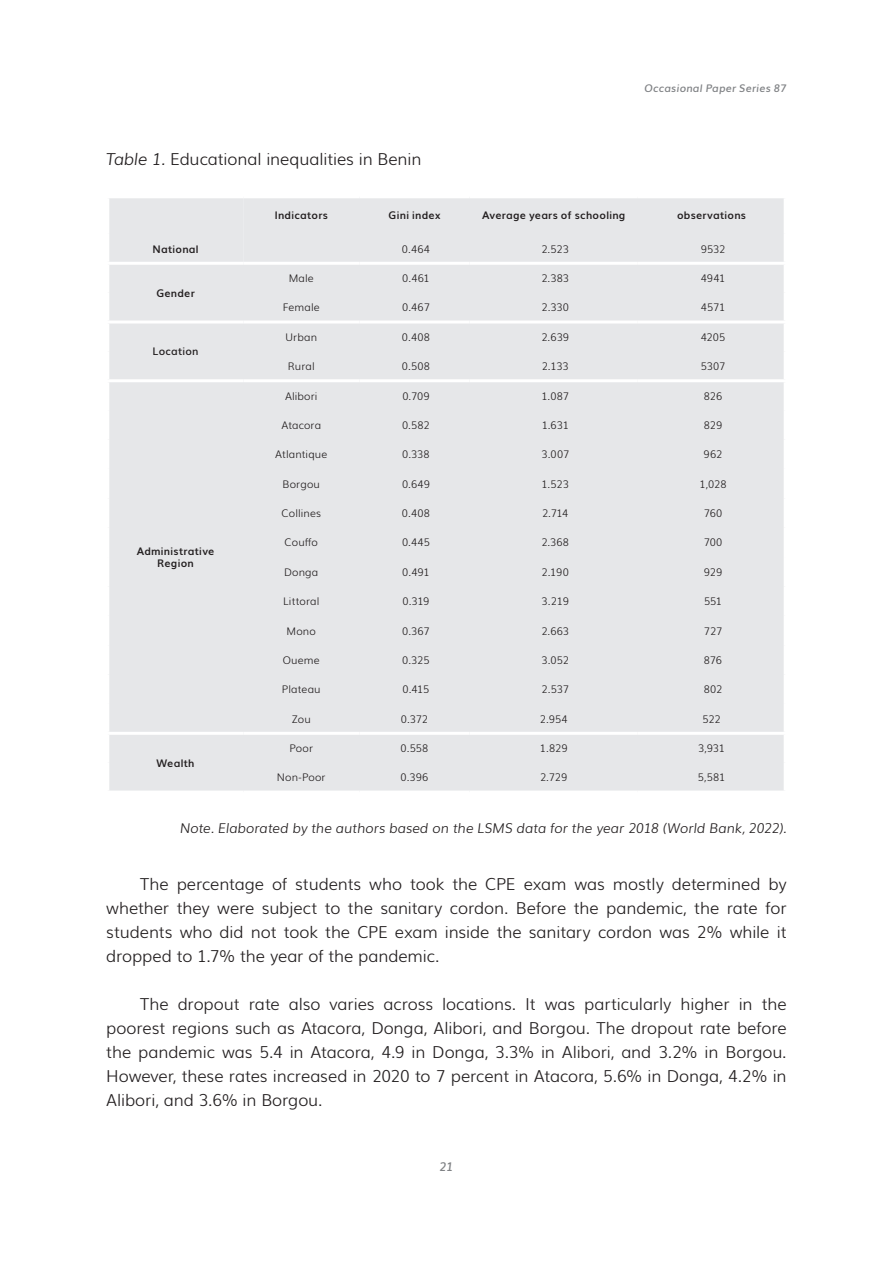
<style>
.page{position:relative;width:893px;height:1263px;background:#fff}
.page>*{position:absolute;margin:0;border:0;box-sizing:border-box;transform-origin:0 0}
.Cuerpo_Texto_Sangría{font:300 16.5px/24px "Muli";letter-spacing:-.01em;color:#231f20;text-align:justify}
.Cuerpo_de_Texto{font:300 16.5px "Muli";letter-spacing:-.01em;color:#231f20}
.Cuerpo_de_Texto_para{font:italic 300 13.5px "Muli";color:#231f20}
.t1{font:italic 600 12px "Muli";color:#808285}
.Cuerpo_Texto_Sin_jus{font:300 10.5px "Muli";letter-spacing:.005em;color:#231f20}
.Cuerpo_Texto_Centro{font:700 10.5px "Muli";letter-spacing:.03em;color:#231f20}
.Cuerpo_Texto_Sin_jus-2{font:700 10.5px/12px "Muli";letter-spacing:.03em;color:#231f20;text-align:center}
.t2{font:italic 600 10.5px "Muli";letter-spacing:.02em;color:#808285}
.Cuerpo_Texto_Sin_jus-3{font:600 10.5px "Muli";letter-spacing:.02em;color:#231f20}
.s1{font-style:italic}
</style>
<div class="page">
<div style="left:109px;top:198px;width:675px;height:592px;background:#e6e7e9"></div>
<div style="left:243px;top:198px;width:541px;height:64px;background:#e6e7e9"></div>
<hr style="left:106px;top:262px;width:137px;height:3px;background:#fff">
<hr style="left:243px;top:262px;width:116px;height:3px;background:#fff">
<hr style="left:359px;top:262px;width:111px;height:3px;background:#fff">
<hr style="left:470px;top:262px;width:168px;height:3px;background:#fff">
<hr style="left:638px;top:262px;width:149px;height:3px;background:#fff">
<hr style="left:106px;top:320px;width:137px;height:3px;background:#fff">
<hr style="left:243px;top:320px;width:116px;height:3px;background:#fff">
<hr style="left:359px;top:320px;width:111px;height:3px;background:#fff">
<hr style="left:470px;top:320px;width:168px;height:3px;background:#fff">
<hr style="left:638px;top:320px;width:149px;height:3px;background:#fff">
<hr style="left:106px;top:379px;width:137px;height:3px;background:#fff">
<hr style="left:243px;top:379px;width:116px;height:3px;background:#fff">
<hr style="left:359px;top:379px;width:111px;height:3px;background:#fff">
<hr style="left:470px;top:379px;width:168px;height:3px;background:#fff">
<hr style="left:638px;top:379px;width:149px;height:3px;background:#fff">
<hr style="left:106px;top:732px;width:137px;height:3px;background:#fff">
<hr style="left:243px;top:732px;width:116px;height:3px;background:#fff">
<hr style="left:359px;top:732px;width:111px;height:3px;background:#fff">
<hr style="left:470px;top:732px;width:168px;height:3px;background:#fff">
<hr style="left:638px;top:732px;width:149px;height:3px;background:#fff">
<p class="Cuerpo_de_Texto" style="left:106px;top:146px;width:317px"><span class="s1">Table 1.</span> Educational inequalities in Benin</p>
<p class="t2" style="left:644px;top:79px;width:144px">Occasional Paper Series 87</p>
<p class="Cuerpo_Texto_Centro" style="left:275px;top:207px;width:55px">Indicators</p>
<p class="Cuerpo_Texto_Centro" style="left:389px;top:207px;width:53px">Gini index</p>
<p class="Cuerpo_Texto_Centro" style="left:482px;top:207px;width:145px">Average years of schooling</p>
<p class="Cuerpo_Texto_Centro" style="left:677px;top:207px;width:71px">observations</p>
<p class="Cuerpo_Texto_Sin_jus-2" style="left:152px;top:242px;width:48px">National</p>
<p class="Cuerpo_Texto_Sin_jus" style="left:402px;top:240px;width:30px">0.464</p>
<p class="Cuerpo_Texto_Sin_jus" style="left:541px;top:240px;width:29px">2.523</p>
<p class="Cuerpo_Texto_Sin_jus" style="left:701px;top:240px;width:26px">9532</p>
<p class="Cuerpo_Texto_Sin_jus-2" style="left:156px;top:286px;width:40px">Gender</p>
<p class="Cuerpo_Texto_Sin_jus" style="left:289px;top:270px;width:27px">Male</p>
<p class="Cuerpo_Texto_Sin_jus" style="left:402px;top:270px;width:29px">0.461</p>
<p class="Cuerpo_Texto_Sin_jus" style="left:541px;top:270px;width:29px">2.383</p>
<p class="Cuerpo_Texto_Sin_jus" style="left:701px;top:270px;width:26px">4941</p>
<p class="Cuerpo_Texto_Sin_jus" style="left:283px;top:299px;width:39px">Female</p>
<p class="Cuerpo_Texto_Sin_jus" style="left:402px;top:299px;width:29px">0.467</p>
<p class="Cuerpo_Texto_Sin_jus" style="left:541px;top:299px;width:29px">2.330</p>
<p class="Cuerpo_Texto_Sin_jus" style="left:701px;top:299px;width:26px">4571</p>
<p class="Cuerpo_Texto_Sin_jus-3" style="left:153px;top:343px;width:47px">Location</p>
<p class="Cuerpo_Texto_Sin_jus-2" style="left:137px;top:545px;width:79px">Administrative<br>Region</p>
<p class="Cuerpo_Texto_Sin_jus" style="left:286px;top:329px;width:33px">Urban</p>
<p class="Cuerpo_Texto_Sin_jus" style="left:402px;top:329px;width:30px">0.408</p>
<p class="Cuerpo_Texto_Sin_jus" style="left:541px;top:329px;width:29px">2.639</p>
<p class="Cuerpo_Texto_Sin_jus" style="left:701px;top:329px;width:26px">4205</p>
<p class="Cuerpo_Texto_Sin_jus" style="left:288px;top:358px;width:28px">Rural</p>
<p class="Cuerpo_Texto_Sin_jus" style="left:402px;top:358px;width:30px">0.508</p>
<p class="Cuerpo_Texto_Sin_jus" style="left:542px;top:358px;width:28px">2.133</p>
<p class="Cuerpo_Texto_Sin_jus" style="left:701px;top:358px;width:26px">5307</p>
<p class="Cuerpo_Texto_Sin_jus" style="left:285px;top:387px;width:34px">Alibori</p>
<p class="Cuerpo_Texto_Sin_jus" style="left:402px;top:387px;width:29px">0.709</p>
<p class="Cuerpo_Texto_Sin_jus" style="left:541px;top:387px;width:29px">1.087</p>
<p class="Cuerpo_Texto_Sin_jus" style="left:704px;top:387px;width:20px">826</p>
<p class="Cuerpo_Texto_Sin_jus" style="left:281px;top:417px;width:41px">Atacora</p>
<p class="Cuerpo_Texto_Sin_jus" style="left:402px;top:417px;width:29px">0.582</p>
<p class="Cuerpo_Texto_Sin_jus" style="left:542px;top:417px;width:29px">1.631</p>
<p class="Cuerpo_Texto_Sin_jus" style="left:704px;top:417px;width:20px">829</p>
<p class="Cuerpo_Texto_Sin_jus" style="left:275px;top:446px;width:54px">Atlantique</p>
<p class="Cuerpo_Texto_Sin_jus" style="left:402px;top:446px;width:29px">0.338</p>
<p class="Cuerpo_Texto_Sin_jus" style="left:541px;top:446px;width:29px">3.007</p>
<p class="Cuerpo_Texto_Sin_jus" style="left:704px;top:446px;width:20px">962</p>
<p class="Cuerpo_Texto_Sin_jus" style="left:283px;top:475px;width:39px">Borgou</p>
<p class="Cuerpo_Texto_Sin_jus" style="left:402px;top:475px;width:29px">0.649</p>
<p class="Cuerpo_Texto_Sin_jus" style="left:541px;top:475px;width:29px">1.523</p>
<p class="Cuerpo_Texto_Sin_jus" style="left:700px;top:475px;width:28px">1,028</p>
<p class="Cuerpo_Texto_Sin_jus" style="left:282px;top:505px;width:41px">Collines</p>
<p class="Cuerpo_Texto_Sin_jus" style="left:402px;top:505px;width:30px">0.408</p>
<p class="Cuerpo_Texto_Sin_jus" style="left:542px;top:505px;width:28px">2.714</p>
<p class="Cuerpo_Texto_Sin_jus" style="left:704px;top:505px;width:20px">760</p>
<p class="Cuerpo_Texto_Sin_jus" style="left:285px;top:534px;width:35px">Couffo</p>
<p class="Cuerpo_Texto_Sin_jus" style="left:402px;top:534px;width:29px">0.445</p>
<p class="Cuerpo_Texto_Sin_jus" style="left:541px;top:534px;width:29px">2.368</p>
<p class="Cuerpo_Texto_Sin_jus" style="left:704px;top:534px;width:20px">700</p>
<p class="Cuerpo_Texto_Sin_jus" style="left:284px;top:564px;width:36px">Donga</p>
<p class="Cuerpo_Texto_Sin_jus" style="left:402px;top:564px;width:29px">0.491</p>
<p class="Cuerpo_Texto_Sin_jus" style="left:542px;top:564px;width:29px">2.190</p>
<p class="Cuerpo_Texto_Sin_jus" style="left:704px;top:564px;width:20px">929</p>
<p class="Cuerpo_Texto_Sin_jus" style="left:283px;top:593px;width:38px">Littoral</p>
<p class="Cuerpo_Texto_Sin_jus" style="left:402px;top:593px;width:28px">0.319</p>
<p class="Cuerpo_Texto_Sin_jus" style="left:542px;top:593px;width:29px">3.219</p>
<p class="Cuerpo_Texto_Sin_jus" style="left:704px;top:593px;width:20px">551</p>
<p class="Cuerpo_Texto_Sin_jus" style="left:287px;top:622px;width:31px">Mono</p>
<p class="Cuerpo_Texto_Sin_jus" style="left:402px;top:622px;width:29px">0.367</p>
<p class="Cuerpo_Texto_Sin_jus" style="left:541px;top:622px;width:29px">2.663</p>
<p class="Cuerpo_Texto_Sin_jus" style="left:704px;top:622px;width:20px">727</p>
<p class="Cuerpo_Texto_Sin_jus" style="left:283px;top:652px;width:38px">Oueme</p>
<p class="Cuerpo_Texto_Sin_jus" style="left:402px;top:652px;width:29px">0.325</p>
<p class="Cuerpo_Texto_Sin_jus" style="left:541px;top:652px;width:29px">3.052</p>
<p class="Cuerpo_Texto_Sin_jus" style="left:704px;top:652px;width:20px">876</p>
<p class="Cuerpo_Texto_Sin_jus" style="left:282px;top:681px;width:40px">Plateau</p>
<p class="Cuerpo_Texto_Sin_jus" style="left:402px;top:681px;width:29px">0.415</p>
<p class="Cuerpo_Texto_Sin_jus" style="left:541px;top:681px;width:29px">2.537</p>
<p class="Cuerpo_Texto_Sin_jus" style="left:704px;top:681px;width:20px">802</p>
<p class="Cuerpo_Texto_Sin_jus" style="left:292px;top:710px;width:21px">Zou</p>
<p class="Cuerpo_Texto_Sin_jus" style="left:401px;top:710px;width:29px">0.372</p>
<p class="Cuerpo_Texto_Sin_jus" style="left:540px;top:710px;width:29px">2.954</p>
<p class="Cuerpo_Texto_Sin_jus" style="left:702px;top:710px;width:20px">522</p>
<p class="Cuerpo_Texto_Sin_jus" style="left:290px;top:740px;width:25px">Poor</p>
<p class="Cuerpo_Texto_Sin_jus" style="left:400px;top:740px;width:29px">0.558</p>
<p class="Cuerpo_Texto_Sin_jus" style="left:540px;top:740px;width:29px">1.829</p>
<p class="Cuerpo_Texto_Sin_jus" style="left:698px;top:740px;width:28px">3,931</p>
<p class="Cuerpo_Texto_Sin_jus" style="left:277px;top:769px;width:50px">Non-Poor</p>
<p class="Cuerpo_Texto_Sin_jus" style="left:401px;top:769px;width:29px">0.396</p>
<p class="Cuerpo_Texto_Sin_jus" style="left:540px;top:769px;width:29px">2.729</p>
<p class="Cuerpo_Texto_Sin_jus" style="left:698px;top:769px;width:29px">5,581</p>
<p class="Cuerpo_de_Texto_para" style="left:180px;top:817px;width:608px">Note. Elaborated by the authors based on the LSMS data for the year 2018 (World Bank, 2022).</p>
<p class="Cuerpo_Texto_Sin_jus-2" style="left:157px;top:756px;width:39px">Wealth</p>
<p class="Cuerpo_Texto_Sangría" style="left:106px;top:870px;width:682px;text-indent:34px">The percentage of students who took the CPE exam was mostly determined by whether they were subject to the sanitary cordon. Before the pandemic, the rate for students who did not took the CPE exam inside the sanitary cordon was 2% while it dropped to 1.7% the year of the pandemic.</p>
<p class="Cuerpo_Texto_Sangría" style="left:106px;top:990px;width:682px;text-indent:34px">The dropout rate also varies across locations. It was particularly higher in the poorest regions such as Atacora, Donga, Alibori, and Borgou. The dropout rate before the pandemic was 5.4 in Atacora, 4.9 in Donga, 3.3% in Alibori, and 3.2% in Borgou.<br>However, these rates increased in 2020 to 7 percent in Atacora, 5.6% in Donga, 4.2% in Alibori, and 3.6% in Borgou.</p>
<p class="t1" style="left:439px;top:1157px;width:16px">21</p>
</div>
